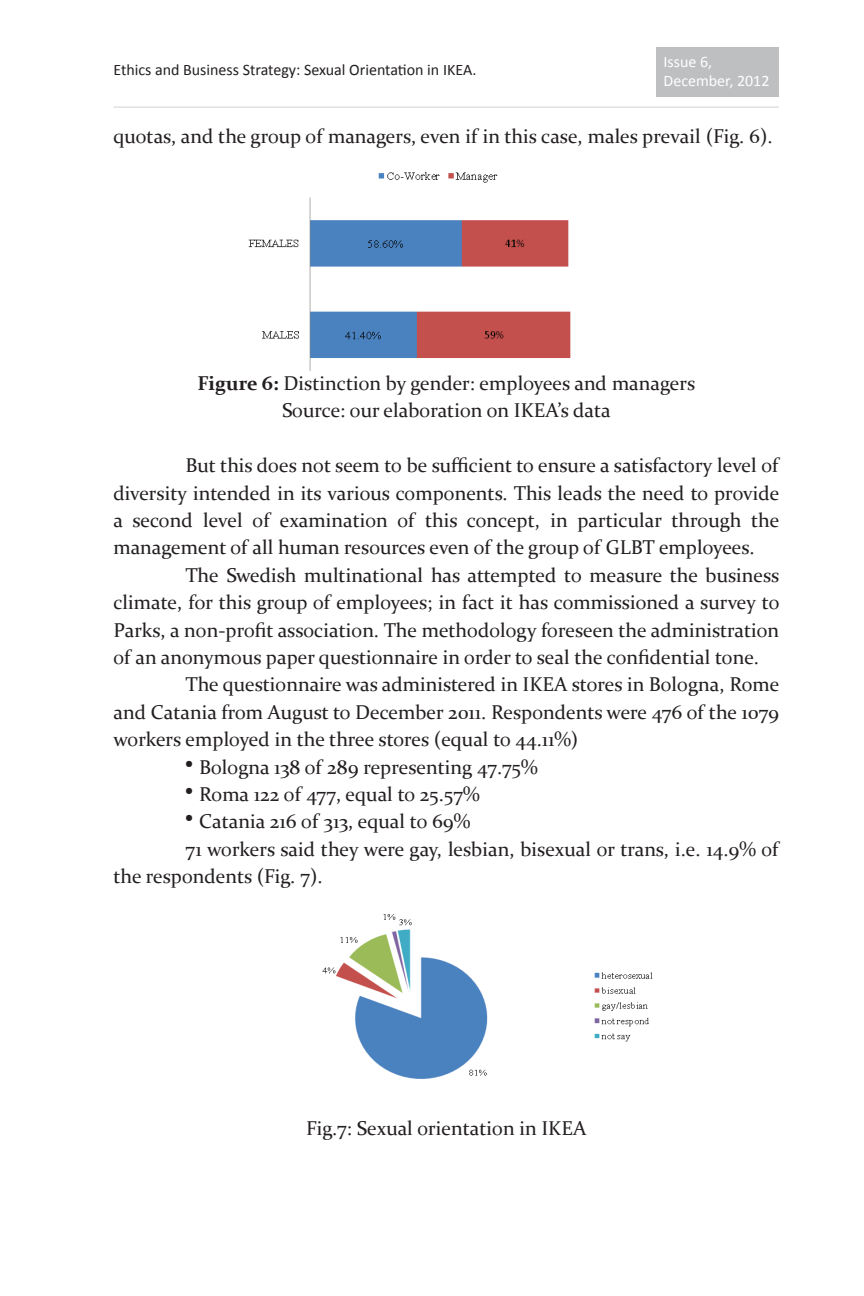
<style>
.page{position:relative;width:864px;height:1296px;background:#fff}
.page>*{position:absolute;margin:0;border:0;box-sizing:border-box;transform-origin:0 0}
.t1{font:20px/27.4px "Constantia";color:#231f20;text-align:justify}
.t2{font:16px "Calibri";color:#231f20}
.t3{font:16px/19.2px "Calibri";color:#fff}
.s1{font-weight:700}
.s2{font-size:28px}
</style>
<div class="page">
<hr style="left:113px;top:106px;width:666px;height:2px;background:#c7c8ca">
<div style="left:657px;top:47px;width:122px;height:50px;background:#bebfc1"></div>
<img style="left:248px;top:171px;width:323px;height:199px">
<img style="left:322px;top:914px;width:331px;height:166px">
<p class="t2" style="left:113px;top:59px;width:365px">Ethics and Business Strategy: Sexual Orientation in IKEA.</p>
<p class="t3" style="left:664px;top:51px;width:107px">Issue 6,<br>December, 2012</p>
<p class="t1" style="left:113px;top:122px;width:661px">quotas, and the group of managers, even if in this case, males prevail (Fig. 6).</p>
<p class="t1" style="left:198px;top:369px;width:499px;text-align:center"><span class="s1">Figure 6:</span> Distinction by gender: employees and managers<br>Source: our elaboration on IKEA’s data</p>
<p class="t1" style="left:113px;top:451px;width:668px;text-indent:72px">But this does not seem to be sufficient to ensure a satisfactory level of diversity intended in its various components. This leads the need to provide a second level of examination of this concept, in particular through the management of all human resources even of the group of GLBT employees.</p>
<p class="t1" style="left:113px;top:560px;width:668px;text-indent:72px">The Swedish multinational has attempted to measure the business climate, for this group of employees; in fact it has commissioned a survey to Parks, a non-profit association. The methodology foreseen the administration of an anonymous paper questionnaire in order to seal the confidential tone.</p>
<p class="t1" style="left:113px;top:670px;width:668px;text-indent:72px">The questionnaire was administered in IKEA stores in Bologna, Rome and Catania from August to December 2011. Respondents were 476 of the 1079 workers employed in the three stores (equal to 44.11%)</p>
<p class="t1" style="left:185px;top:752px;width:354px"><span class="s2">•</span> Bologna 138 of 289 representing 47.75%</p>
<p class="t1" style="left:185px;top:780px;width:296px"><span class="s2">•</span> Roma 122 of 477, equal to 25.57%</p>
<p class="t1" style="left:185px;top:807px;width:286px"><span class="s2">•</span> Catania 216 of 313, equal to 69%</p>
<p class="t1" style="left:185px;top:834px;width:595px">71 workers said they were gay, lesbian, bisexual or trans, i.e. 14.9% of</p>
<p class="t1" style="left:113px;top:862px;width:211px">the respondents (Fig. 7).</p>
<p class="t1" style="left:306px;top:1114px;width:282px">Fig.7: Sexual orientation in IKEA</p>
</div>
